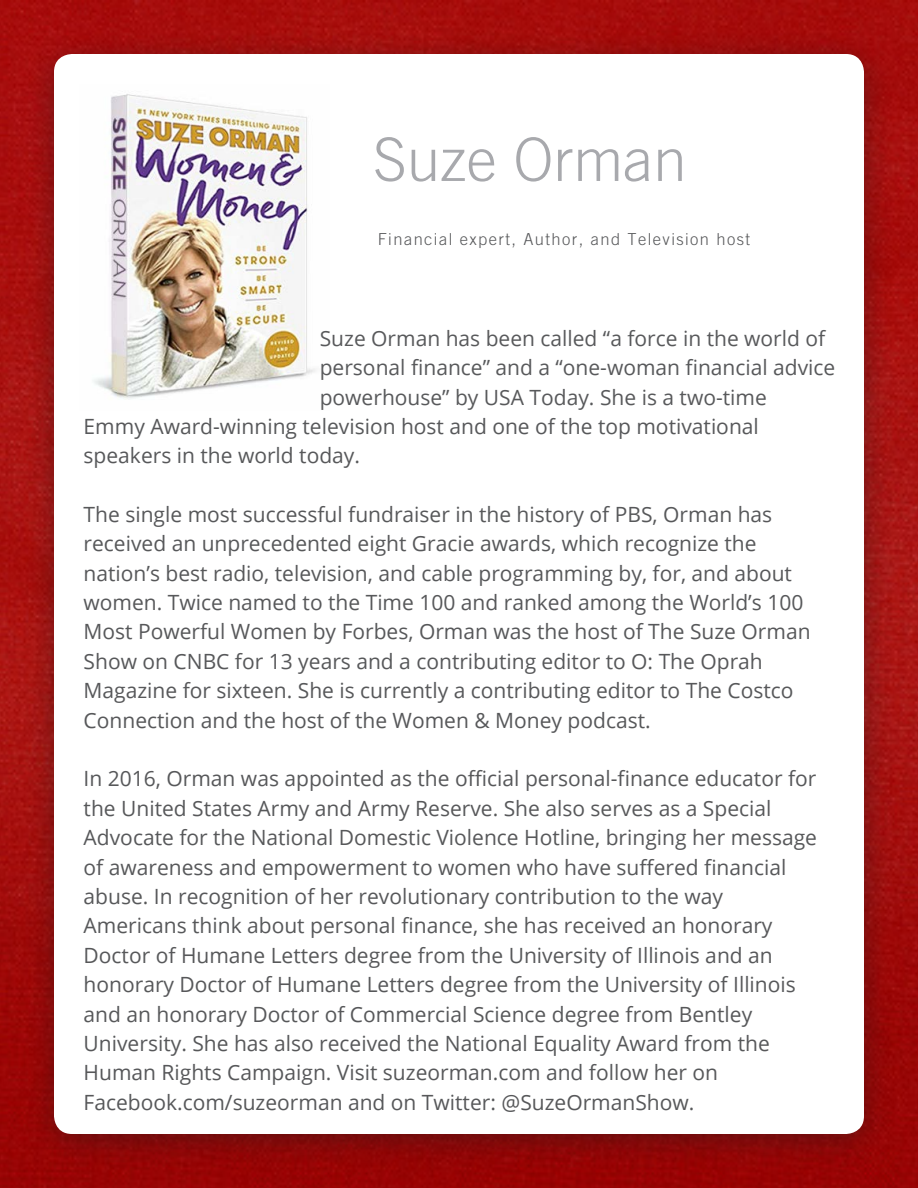
<style>
.page{position:relative;width:918px;height:1188px;background:#fff}
.page>*{position:absolute;margin:0;border:0;box-sizing:border-box;transform-origin:0 0}
.t1{font:300 60px "Trade Gothic LT Std";color:#a8a9ad}
.t2{font:21px/29.4px "Open Sans";color:#57585a}
.t3{font:21px/29.4px "Open Sans";color:#58595b}
.t4{font:300 16.5px "Trade Gothic LT Std";letter-spacing:.085em;color:#57585a}
</style>
<div class="page">
<img style="left:0;top:0;width:918px;height:1188px">
<div style="left:24px;top:31px;width:870px;height:1140px;background:#231f20;opacity:.45"></div>
<div style="left:54px;top:54px;width:810px;height:1080px;background:#fff;border-radius:18px"></div>
<img style="left:93px;top:94px;width:223px;height:305px">
<p class="t1" style="left:373px;top:124px;width:315px">Suze Orman</p>
<p class="t4" style="left:378px;top:229px;width:374px">Financial expert, Author, and Television host</p>
<p class="t3" style="left:320px;top:323px;width:517px">Suze Orman has been called “a force in the world of personal finance” and a “one-woman financial advice powerhouse” by USA Today. She is a two-time</p>
<p class="t2" style="left:84px;top:411px;width:677px">Emmy Award-winning television host and one of the top motivational speakers in the world today.</p>
<p class="t2" style="left:84px;top:499px;width:728px">The single most successful fundraiser in the history of PBS, Orman has received an unprecedented eight Gracie awards, which recognize the nation’s best radio, television, and cable programming by, for, and about women. Twice named to the Time 100 and ranked among the World’s 100<br>Most Powerful Women by Forbes, Orman was the host of The Suze Orman Show on CNBC for 13 years and a contributing editor to O: The Oprah Magazine for sixteen. She is currently a contributing editor to The Costco Connection and the host of the Women &amp; Money podcast.</p>
<p class="t2" style="left:84px;top:764px;width:735px">In 2016, Orman was appointed as the official personal-finance educator for the United States Army and Army Reserve. She also serves as a Special Advocate for the National Domestic Violence Hotline, bringing her message of awareness and empowerment to women who have suffered financial abuse. In recognition of her revolutionary contribution to the way Americans think about personal finance, she has received an honorary Doctor of Humane Letters degree from the University of Illinois and an honorary Doctor of Humane Letters degree from the University of Illinois and an honorary Doctor of Commercial Science degree from Bentley University. She has also received the National Equality Award from the Human Rights Campaign. Visit suzeorman.com and follow her on Facebook.com/suzeorman and on Twitter: @SuzeOrmanShow.</p>
</div>
